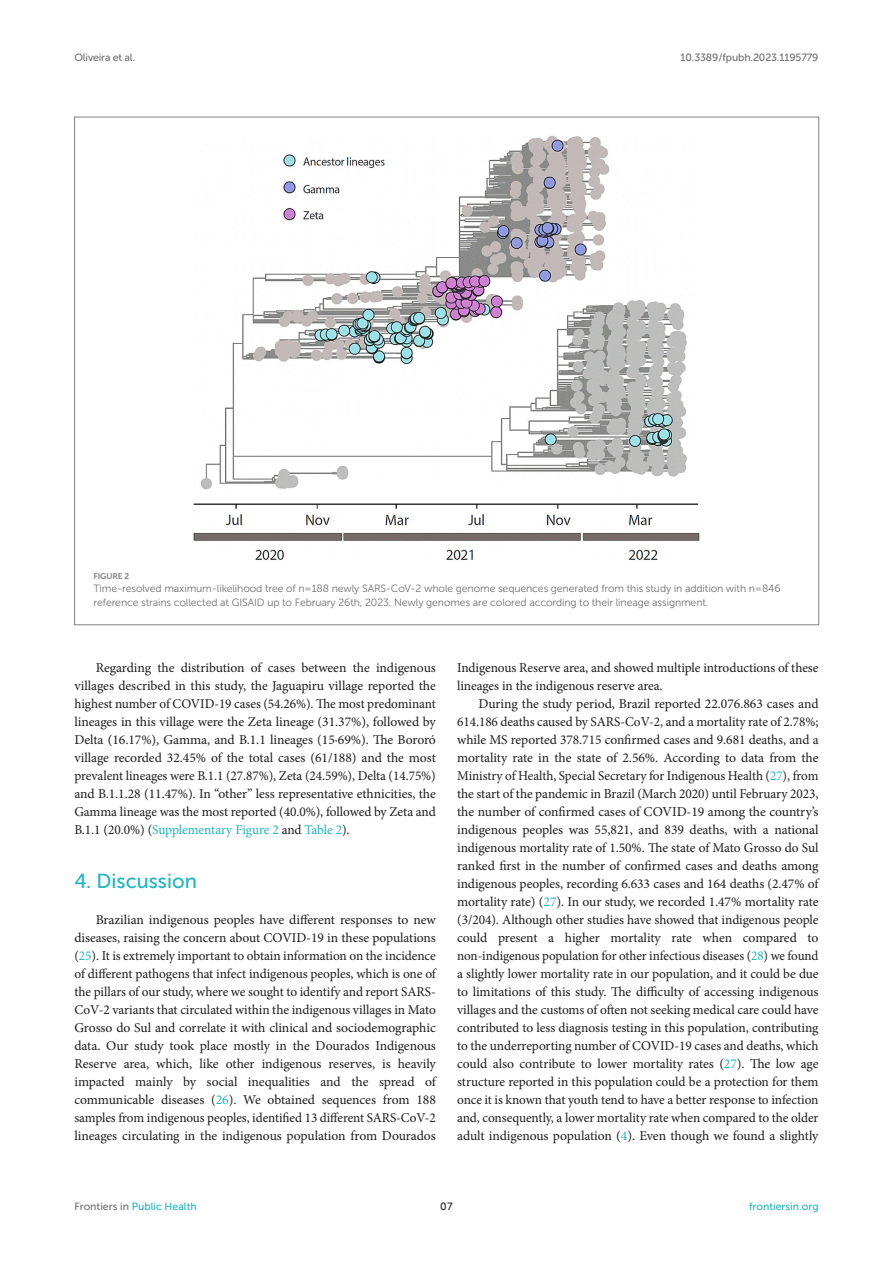
<style>
.page{position:relative;width:893px;height:1263px;background:#fff}
.page>*{position:absolute;margin:0;border:0;box-sizing:border-box;transform-origin:0 0}
.HEAD_1{font:20.25px "Museo Sans 500";color:#1db5c3}
.TEXT{font:13.5px/18px "Minion Pro";letter-spacing:-.01em;color:#1b1c1b;text-align:justify}
.TEXT_FLUSH{font:13.5px/18px "Minion Pro";letter-spacing:-.005em;color:#1b1c1b;text-align:justify}
.FIG_LEG{font:10.5px/13.5px "Museo Sans 300";letter-spacing:-.01em;color:#706f70}
.t1{font:10.5px "Museo Sans 500";letter-spacing:-.015em;color:#706f70}
.t2{font:10.5px "Museo Sans 500";color:#1db5c3}
.t3{font:10.5px "Museo Sans 500";color:#1b1c1b}
.FIG_HD{font:8.25px "Museo Sans 700";letter-spacing:-.01em;color:#7e7f7f}
.s1{color:#1db5c3}
.s2{color:#706f70}
</style>
<div class="page">
<img style="left:194px;top:136px;width:506px;height:424px">
<p class="t1" style="left:74px;top:51px;width:62px">Oliveira et al.</p>
<p class="t1" style="left:681px;top:51px;width:139px">10.3389/fpubh.2023.1195779</p>
<p class="FIG_HD" style="left:94px;top:571px;width:37px">FIGURE 2</p>
<p class="FIG_LEG" style="left:94px;top:582px;width:689px">Time-resolved maximum-likelihood tree of n=188 newly SARS-CoV-2 whole genome sequences generated from this study in addition with n=846 reference strains collected at GISAID up to February 26th, 2023. Newly genomes are colored according to their lineage assignment.</p>
<p class="TEXT" style="left:74px;top:659px;width:363px;text-indent:21px">Regarding the distribution of cases between the indigenous villages described in this study, the Jaguapiru village reported the highest number of COVID-19 cases (54.26%). The most predominant lineages in this village were the Zeta lineage (31.37%), followed by Delta (16.17%), Gamma, and B.1.1 lineages (15·69%). The Bororó village recorded 32.45% of the total cases (61/188) and the most prevalent lineages were B.1.1 (27.87%), Zeta (24.59%), Delta (14.75%) and B.1.1.28 (11.47%). In “other” less representative ethnicities, the Gamma lineage was the most reported (40.0%), followed by Zeta and B.1.1 (20.0%) (<span class="s1">Supplementary Figure 2</span> and <span class="s1">Table 2</span>).</p>
<p class="HEAD_1" style="left:74px;top:870px;width:124px">4. Discussion</p>
<p class="TEXT_FLUSH" style="left:74px;top:911px;width:363px;text-indent:21px">Brazilian indigenous peoples have different responses to new diseases, raising the concern about COVID-19 in these populations (<span class="s1">25</span>). It is extremely important to obtain information on the incidence of different pathogens that infect indigenous peoples, which is one of the pillars of our study, where we sought to identify and report SARS-CoV-2 variants that circulated within the indigenous villages in Mato Grosso do Sul and correlate it with clinical and sociodemographic data. Our study took place mostly in the Dourados Indigenous Reserve area, which, like other indigenous reserves, is heavily impacted mainly by social inequalities and the spread of communicable diseases (<span class="s1">26</span>). We obtained sequences from 188 samples from indigenous peoples, identified 13 different SARS-CoV-2 lineages circulating in the indigenous population from Dourados</p>
<p class="TEXT_FLUSH" style="left:457px;top:659px;width:363px">Indigenous Reserve area, and showed multiple introductions of these lineages in the indigenous reserve area.</p>
<p class="TEXT" style="left:457px;top:695px;width:363px;text-indent:21px">During the study period, Brazil reported 22.076.863 cases and 614.186 deaths caused by SARS-CoV-2, and a mortality rate of 2.78%; while MS reported 378.715 confirmed cases and 9.681 deaths, and a mortality rate in the state of 2.56%. According to data from the Ministry of Health, Special Secretary for Indigenous Health (<span class="s1">27</span>), from the start of the pandemic in Brazil (March 2020) until February 2023, the number of confirmed cases of COVID-19 among the country’s indigenous peoples was 55,821, and 839 deaths, with a national indigenous mortality rate of 1.50%. The state of Mato Grosso do Sul ranked first in the number of confirmed cases and deaths among indigenous peoples, recording 6.633 cases and 164 deaths (2.47% of mortality rate) (<span class="s1">27</span>). In our study, we recorded 1.47% mortality rate (3/204). Although other studies have showed that indigenous people could present a higher mortality rate when compared to non-indigenous population for other infectious diseases (<span class="s1">28</span>) we found a slightly lower mortality rate in our population, and it could be due to limitations of this study. The difficulty of accessing indigenous villages and the customs of often not seeking medical care could have contributed to less diagnosis testing in this population, contributing to the underreporting number of COVID-19 cases and deaths, which could also contribute to lower mortality rates (<span class="s1">27</span>). The low age structure reported in this population could be a protection for them once it is known that youth tend to have a better response to infection and, consequently, a lower mortality rate when compared to the older adult indigenous population (<span class="s1">4</span>). Even though we found a slightly</p>
<p class="t2" style="left:74px;top:1200px;width:124px"><span class="s2">Frontiers in</span> Public Health</p>
<p class="t3" style="left:440px;top:1200px;width:14px">07</p>
<p class="t2" style="left:749px;top:1200px;width:71px">frontiersin.org</p>
</div>
